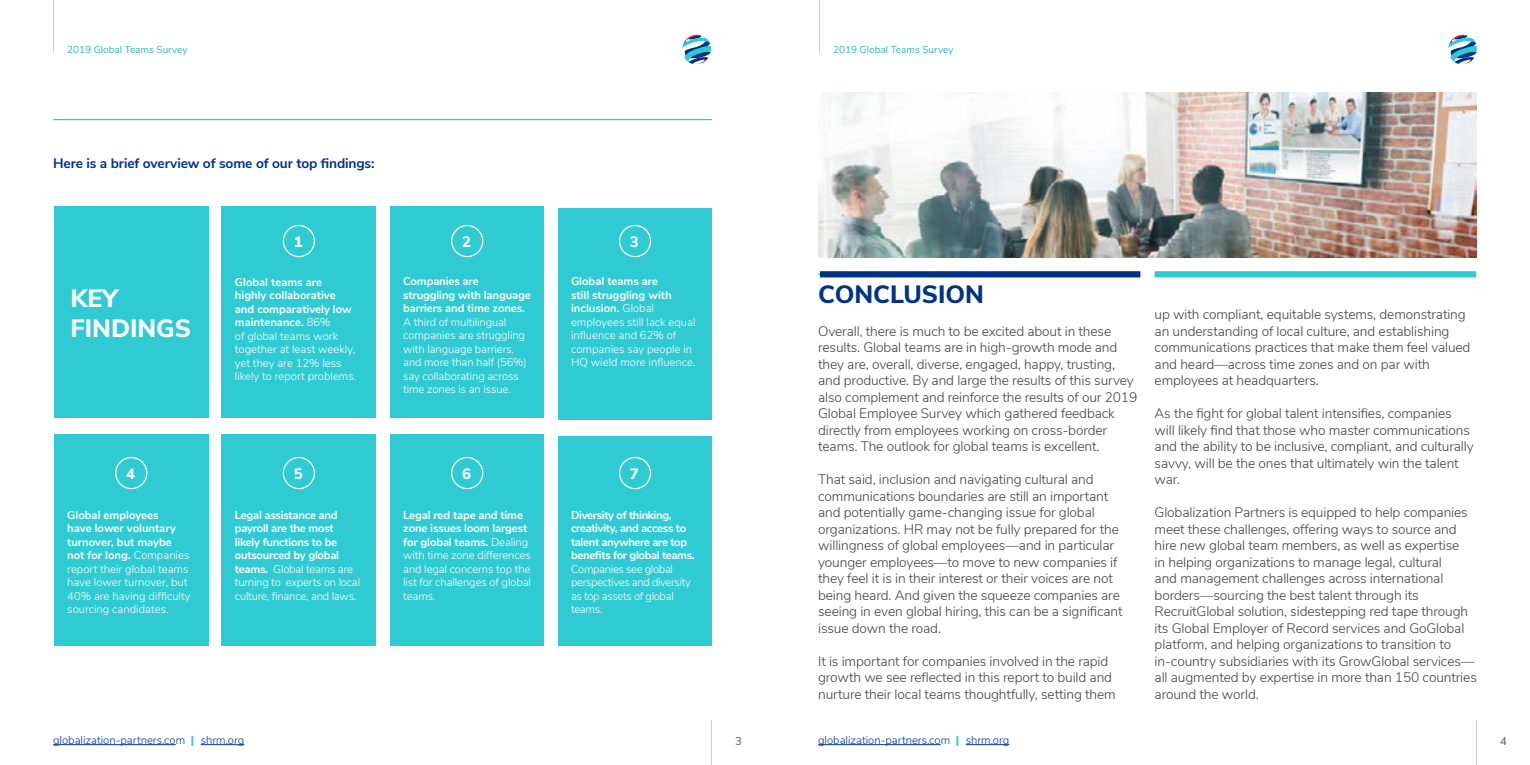
<style>
.page{position:relative;width:1530px;height:765px;background:#fff}
.page>*{position:absolute;margin:0;border:0;box-sizing:border-box;transform-origin:0 0}
.t1{font:800 25px/30px "Nunito Sans";color:#fff}
.t2{font:800 25px "Nunito Sans";color:#003285}
.t3{font:800 15px "Nunito Sans";color:#fff}
.t4{font:300 13.75px/16.5px "Nunito Sans";letter-spacing:-.01em;color:#414042}
.t5{font:700 13.75px "Nunito Sans";letter-spacing:-.01em;color:#003285}
.t6{font:300 11.25px/13.5px "Nunito Sans";letter-spacing:-.01em;color:#fff}
.t7{font:700 11.25px/13.5px "Nunito Sans";letter-spacing:-.02em;color:#fff}
.t8{font:300 11.25px "Nunito Sans";color:#003594}
.t9{font:300 11.25px/13.5px "Nunito Sans";letter-spacing:-.03em;color:#fff}
.t10{font:11.25px "Nunito Sans";color:#555}
.t11{font:10px "Nunito Sans";color:#36b8ae}
.s1{font-weight:700}
.s2{font-weight:300}
.s3{font-weight:900;color:#30cad3}
</style>
<div class="page">
<hr style="left:53px;top:0;width:1px;height:53px;background:#cdcccb">
<hr style="left:819px;top:0;width:1px;height:53px;background:#cdcccb">
<hr style="left:711px;top:720px;width:1px;height:45px;background:#cdcccb">
<hr style="left:1476px;top:720px;width:1px;height:45px;background:#cdcccb">
<hr style="left:818px;top:744px;width:123px;height:1px;background:#003594">
<hr style="left:966px;top:744px;width:43px;height:1px;background:#003594">
<svg style="left:682px;top:34px;width:29px;height:30px"></svg>
<svg style="left:1448px;top:34px;width:29px;height:30px"></svg>
<hr style="left:53px;top:744px;width:123px;height:1px;background:#003594">
<hr style="left:201px;top:744px;width:43px;height:1px;background:#003594">
<hr style="left:818px;top:274px;width:321px;height:1px;background:#30cad3">
<hr style="left:53px;top:119px;width:659px;height:1px;background:#30cad3">
<div style="left:820px;top:271px;width:320px;height:6px;background:#003285"></div>
<div style="left:1155px;top:271px;width:321px;height:6px;background:#30cad3"></div>
<img style="left:818px;top:92px;width:659px;height:165px">
<div style="left:54px;top:435px;width:155px;height:211px;background:#30cad3"></div>
<div style="left:54px;top:207px;width:155px;height:211px;background:#30cad3"></div>
<div style="left:222px;top:435px;width:154px;height:211px;background:#30cad3"></div>
<div style="left:222px;top:207px;width:154px;height:211px;background:#30cad3"></div>
<div style="left:390px;top:435px;width:154px;height:211px;background:#30cad3"></div>
<div style="left:390px;top:207px;width:154px;height:211px;background:#30cad3"></div>
<div style="left:558px;top:436px;width:154px;height:210px;background:#30cad3"></div>
<div style="left:558px;top:208px;width:154px;height:211px;background:#30cad3"></div>
<div style="left:115px;top:457px;width:32px;height:32px;border:1px solid #fff;border-radius:50%"></div>
<div style="left:283px;top:457px;width:32px;height:32px;border:1px solid #fff;border-radius:50%"></div>
<div style="left:283px;top:225px;width:32px;height:32px;border:1px solid #fff;border-radius:50%"></div>
<div style="left:451px;top:457px;width:32px;height:32px;border:1px solid #fff;border-radius:50%"></div>
<div style="left:451px;top:225px;width:32px;height:32px;border:1px solid #fff;border-radius:50%"></div>
<div style="left:619px;top:457px;width:32px;height:32px;border:1px solid #fff;border-radius:50%"></div>
<div style="left:619px;top:225px;width:32px;height:32px;border:1px solid #fff;border-radius:50%"></div>
<p class="t11" style="left:67px;top:42px;width:122px">2019 Global Teams Survey</p>
<p class="t11" style="left:833px;top:42px;width:122px">2019 Global Teams Survey</p>
<p class="t5" style="left:53px;top:153px;width:323px">Here is a brief overview of some of our top findings:</p>
<h1 class="t1" style="left:71px;top:282px;width:122px">KEY<br>FINDINGS</h1>
<p class="t3" style="left:294px;top:231px;width:10px">1</p>
<p class="t6" style="left:235px;top:275px;width:123px"><span class="s1">Global teams are highly collaborative and comparatively low maintenance.</span> 86%<br>of global teams work together at least weekly, yet they are 12% less likely to report problems.</p>
<p class="t3" style="left:462px;top:231px;width:11px">2</p>
<p class="t7" style="left:403px;top:274px;width:129px">Companies are struggling with language barriers and time zones.</p>
<p class="t6" style="left:403px;top:314px;width:125px">A third of multilingual companies are struggling with language barriers, and more than half (56%) say collaborating across time zones is an issue.</p>
<p class="t3" style="left:126px;top:463px;width:10px">4</p>
<p class="t3" style="left:294px;top:463px;width:10px">5</p>
<p class="t3" style="left:462px;top:463px;width:11px">6</p>
<p class="t3" style="left:630px;top:231px;width:11px">3</p>
<p class="t6" style="left:571px;top:274px;width:126px"><span class="s1">Global teams are<br>still struggling with inclusion.</span> Global employees still lack equal influence and 62% of companies say people in<br>HQ wield more influence.</p>
<p class="t3" style="left:630px;top:463px;width:11px">7</p>
<p class="t6" style="left:67px;top:507px;width:125px"><span class="s1">Global employees<br>have lower voluntary turnover, but maybe not for long.</span> Companies report their global teams have lower turnover, but<br>40% are having difficulty sourcing candidates.</p>
<p class="t7" style="left:235px;top:507px;width:127px">Legal assistance and payroll are the most likely functions to be outsourced by global teams. <span class="s2">Global teams are turning to experts on local culture, finance, and laws.</span></p>
<p class="t6" style="left:403px;top:507px;width:129px"><span class="s1">Legal red tape and time zone issues loom largest for global teams.</span> Dealing with time zone differences and legal concerns top the list for challenges of global teams.</p>
<p class="t7" style="left:571px;top:507px;width:125px">Diversity of thinking, creativity, and access to talent anywhere are top benefits for global teams.</p>
<p class="t9" style="left:571px;top:561px;width:121px">Companies see global perspectives and diversity as top assets of global teams.</p>
<h1 class="t2" style="left:818px;top:276px;width:167px">CONCLUSION</h1>
<p class="t4" style="left:818px;top:322px;width:321px">Overall, there is much to be excited about in these results. Global teams are in high-growth mode and they are, overall, diverse, engaged, happy, trusting, and productive. By and large the results of this survey also complement and reinforce the results of our 2019<br>Global Employee Survey which gathered feedback directly from employees working on cross-border teams. The outlook for global teams is excellent.</p>
<p class="t4" style="left:818px;top:470px;width:306px">That said, inclusion and navigating cultural and communications boundaries are still an important and potentially game-changing issue for global organizations. HR may not be fully prepared for the willingness of global employees—and in particular younger employees—to move to new companies if they feel it is in their interest or their voices are not being heard. And given the squeeze companies are seeing in even global hiring, this can be a significant issue down the road.</p>
<p class="t4" style="left:818px;top:652px;width:299px">It is important for companies involved in the rapid growth we see reflected in this report to build and nurture their local teams thoughtfully, setting them</p>
<p class="t4" style="left:1155px;top:305px;width:317px">up with compliant, equitable systems, demonstrating an understanding of local culture, and establishing communications practices that make them feel valued and heard—across time zones and on par with employees at headquarters.</p>
<p class="t4" style="left:1155px;top:404px;width:321px">As the fight for global talent intensifies, companies will likely find that those who master communications and the ability to be inclusive, compliant, and culturally savvy, will be the ones that ultimately win the talent war.</p>
<p class="t4" style="left:1155px;top:503px;width:324px">Globalization Partners is equipped to help companies meet these challenges, offering ways to source and hire new global team members, as well as expertise<br>in helping organizations to manage legal, cultural<br>and management challenges across international borders—sourcing the best talent through its RecruitGlobal solution, sidestepping red tape through its Global Employer of Record services and GoGlobal platform, and helping organizations to transition to in-country subsidiaries with its GrowGlobal services— all augmented by expertise in more than 150 countries around the world.</p>
<p class="t8" style="left:53px;top:732px;width:193px">globalization-partners.com <span class="s3">|</span> shrm.org</p>
<p class="t10" style="left:735px;top:733px;width:8px">3</p>
<p class="t8" style="left:818px;top:732px;width:193px">globalization-partners.com <span class="s3">|</span> shrm.org</p>
<p class="t10" style="left:1500px;top:733px;width:8px">4</p>
</div>
